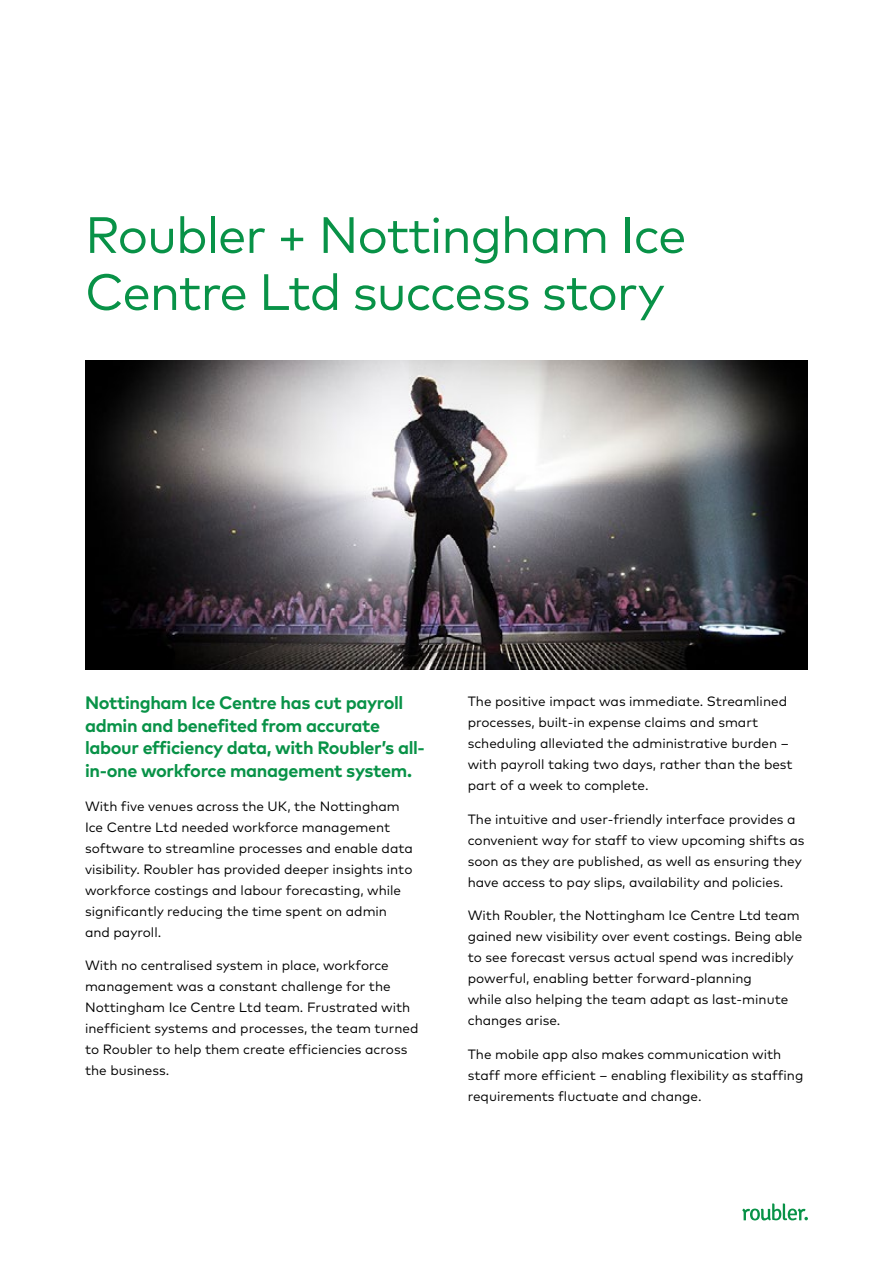
<style>
.page{position:relative;width:893px;height:1263px;background:#fff}
.page>*{position:absolute;margin:0;border:0;box-sizing:border-box;transform-origin:0 0}
.t1{font:51px/57px "Mark Pro";letter-spacing:-.025em;color:#089247}
.t2{font:700 18px/22.5px "Mark Pro";letter-spacing:-.02em;color:#089247}
.t3{font:13.5px/21px "Mark Pro";color:#000}
</style>
<div class="page">
<svg style="left:742px;top:1203px;width:66px;height:17px"></svg>
<img style="left:85px;top:361px;width:723px;height:309px">
<h1 class="t1" style="left:85px;top:202px;width:603px">Roubler + Nottingham Ice<br>Centre Ltd success story</h1>
<h2 class="t2" style="left:85px;top:690px;width:341px">Nottingham Ice Centre has cut payroll admin and benefited from accurate labour efficiency data, with Roubler’s all&shy;in-one workforce management system.</h2>
<p class="t3" style="left:85px;top:794px;width:329px">With five venues across the UK, the Nottingham Ice Centre Ltd needed workforce management software to streamline processes and enable data visibility. Roubler has provided deeper insights into workforce costings and labour forecasting, while significantly reducing the time spent on admin and payroll.</p>
<p class="t3" style="left:85px;top:954px;width:335px">With no centralised system in place, workforce management was a constant challenge for the Nottingham Ice Centre Ltd team. Frustrated with inefficient systems and processes, the team turned to Roubler to help them create efficiencies across the business.</p>
<p class="t3" style="left:468px;top:689px;width:326px">The positive impact was immediate. Streamlined processes, built-in expense claims and smart scheduling alleviated the administrative burden – with payroll taking two days, rather than the best part of a week to complete.</p>
<p class="t3" style="left:468px;top:807px;width:338px">The intuitive and user-friendly interface provides a convenient way for staff to view upcoming shifts as soon as they are published, as well as ensuring they have access to pay slips, availability and policies.</p>
<p class="t3" style="left:468px;top:904px;width:336px">With Roubler, the Nottingham Ice Centre Ltd team gained new visibility over event costings. Being able to see forecast versus actual spend was incredibly powerful, enabling better forward-planning<br>while also helping the team adapt as last-minute changes arise.</p>
<p class="t3" style="left:468px;top:1043px;width:337px">The mobile app also makes communication with staff more efficient – enabling flexibility as staffing requirements fluctuate and change.</p>
</div>
